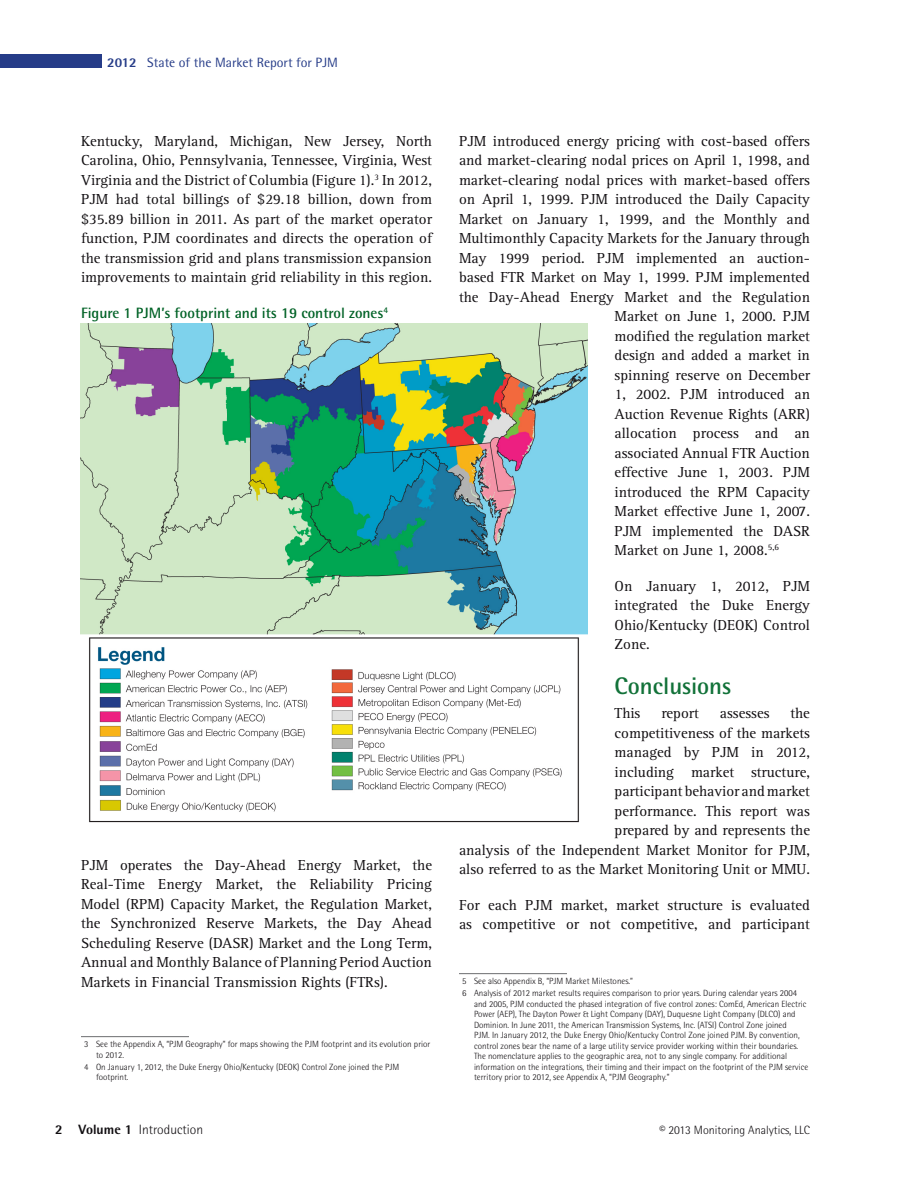
<style>
.page{position:relative;width:918px;height:1188px;background:#fff}
.page>*{position:absolute;margin:0;border:0;box-sizing:border-box;transform-origin:0 0}
.Heading_2{font:700 24px "Rotis Semi Sans";color:#127239}
.t1{font:15px/19.5px "Rotis Serif";color:#110e11;text-align:justify}
.t2{font:700 15px "Rotis Semi Sans";color:#016226}
.t3{font:13.5px "Rotis Semi Sans";color:#263c88}
.copyright_MA{font:300 13.5px "Rotis Semi Sans";color:#110e11}
.t4{font:300 12px "Rotis Semi Sans";color:#110e11}
.Footnote_Text{font:300 9px/10.5px "Rotis Semi Sans";color:#110e11}
.s1{font-weight:800}
</style>
<div class="page">
<div style="left:0;top:54px;width:101px;height:14px;background:#263c88"></div>
<img style="left:81px;top:324px;width:507px;height:499px">
<hr style="left:81px;top:1036px;width:108px;height:1px;background:#6c6d70">
<hr style="left:459px;top:973px;width:108px;height:1px;background:#6c6d70">
<p class="t3" style="left:107px;top:54px;width:232px"><span class="s1">2012</span> State of the Market Report for PJM</p>
<p class="t1" style="left:81px;top:131px;width:353px">Kentucky, Maryland, Michigan, New Jersey, North Carolina, Ohio, Pennsylvania, Tennessee, Virginia, West Virginia and the District of Columbia (Figure 1).<sup>3</sup> In 2012, PJM had total billings of $29.18 billion, down from $35.89 billion in 2011. As part of the market operator function, PJM coordinates and directs the operation of the transmission grid and plans transmission expansion improvements to maintain grid reliability in this region.</p>
<p class="t2" style="left:81px;top:304px;width:309px">Figure 1 PJM’s footprint and its 19 control zones<sup>4</sup></p>
<p class="t1" style="left:81px;top:855px;width:353px">PJM operates the Day-Ahead Energy Market, the Real-Time Energy Market, the Reliability Pricing Model (RPM) Capacity Market, the Regulation Market, the Synchronized Reserve Markets, the Day Ahead Scheduling Reserve (DASR) Market and the Long Term, Annual and Monthly Balance of Planning Period Auction Markets in Financial Transmission Rights (FTRs).</p>
<p class="Footnote_Text" style="left:96px;top:1039px;width:336px;text-indent:-12px">3 See the Appendix A, “PJM Geography” for maps showing the PJM footprint and its evolution prior to 2012.</p>
<p class="Footnote_Text" style="left:96px;top:1061px;width:305px;text-indent:-12px">4 On January 1, 2012, the Duke Energy Ohio/Kentucky (DEOK) Control Zone joined the PJM footprint.</p>
<p class="copyright_MA" style="left:55px;top:1122px;width:150px"><span class="s1">2 Volume 1</span> Introduction</p>
<p class="t1" style="left:459px;top:131px;width:352px">PJM introduced energy pricing with cost-based offers</p>
<p class="t1" style="left:459px;top:151px;width:352px">and market-clearing nodal prices on April 1, 1998, and</p>
<p class="t1" style="left:459px;top:170px;width:353px">market-clearing nodal prices with market-based offers</p>
<p class="t1" style="left:459px;top:190px;width:352px">on April 1, 1999. PJM introduced the Daily Capacity</p>
<p class="t1" style="left:459px;top:209px;width:353px">Market on January 1, 1999, and the Monthly and</p>
<p class="t1" style="left:459px;top:229px;width:352px">Multimonthly Capacity Markets for the January through</p>
<p class="t1" style="left:459px;top:248px;width:353px">May 1999 period. PJM implemented an auction-</p>
<p class="t1" style="left:459px;top:268px;width:353px">based FTR Market on May 1, 1999. PJM implemented</p>
<p class="t1" style="left:459px;top:287px;width:353px">the Day-Ahead Energy Market and the Regulation</p>
<p class="t1" style="left:615px;top:307px;width:197px">Market on June 1, 2000. PJM</p>
<p class="t1" style="left:615px;top:326px;width:197px">modified the regulation market</p>
<p class="t1" style="left:615px;top:346px;width:197px">design and added a market in</p>
<p class="t1" style="left:615px;top:365px;width:197px">spinning reserve on December</p>
<p class="t1" style="left:615px;top:385px;width:197px">1, 2002. PJM introduced an</p>
<p class="t1" style="left:615px;top:404px;width:197px">Auction Revenue Rights (ARR)</p>
<p class="t1" style="left:615px;top:424px;width:197px">allocation process and an</p>
<p class="t1" style="left:615px;top:443px;width:197px">associated Annual FTR Auction</p>
<p class="t1" style="left:615px;top:463px;width:197px">effective June 1, 2003. PJM</p>
<p class="t1" style="left:615px;top:482px;width:197px">introduced the RPM Capacity</p>
<p class="t1" style="left:615px;top:502px;width:197px">Market effective June 1, 2007.</p>
<p class="t1" style="left:615px;top:521px;width:197px">PJM implemented the DASR</p>
<p class="t1" style="left:615px;top:541px;width:166px">Market on June 1, 2008.<sup>5,6</sup></p>
<p class="t1" style="left:615px;top:576px;width:197px">On January 1, 2012, PJM integrated the Duke Energy Ohio/Kentucky (DEOK) Control Zone.</p>
<p class="Heading_2" style="left:615px;top:671px;width:118px">Conclusions</p>
<p class="t1" style="left:615px;top:704px;width:27px">This</p>
<p class="t1" style="left:661px;top:704px;width:39px">report</p>
<p class="t1" style="left:720px;top:704px;width:51px">assesses</p>
<p class="t1" style="left:459px;top:704px;width:353px;text-align:right">the<br>competitiveness of the markets<br>managed by PJM in 2012,<br>including market structure,<br>participant behavior and market<br>performance. This report was<br>prepared by and represents the<br>analysis of the Independent Market Monitor for PJM, also referred to as the Market Monitoring Unit or MMU.</p>
<p class="t1" style="left:459px;top:895px;width:353px">For each PJM market, market structure is evaluated as competitive or not competitive, and participant</p>
<p class="Footnote_Text" style="left:462px;top:976px;width:172px">5 See also Appendix B, “PJM Market Milestones.”</p>
<p class="Footnote_Text" style="left:474px;top:988px;width:336px;text-indent:-12px">6 Analysis of 2012 market results requires comparison to prior years. During calendar years 2004 and 2005, PJM conducted the phased integration of five control zones: ComEd, American Electric Power (AEP), The Dayton Power &amp; Light Company (DAY), Duquesne Light Company (DLCO) and Dominion. In June 2011, the American Transmission Systems, Inc. (ATSI) Control Zone joined<br>PJM. In January 2012, the Duke Energy Ohio/Kentucky Control Zone joined PJM. By convention, control zones bear the name of a large utility service provider working within their boundaries.<br>The nomenclature applies to the geographic area, not to any single company. For additional information on the integrations, their timing and their impact on the footprint of the PJM service territory prior to 2012, see Appendix A, “PJM Geography.”</p>
<p class="t4" style="left:659px;top:1123px;width:152px">© 2013 Monitoring Analytics, LLC</p>
</div>
